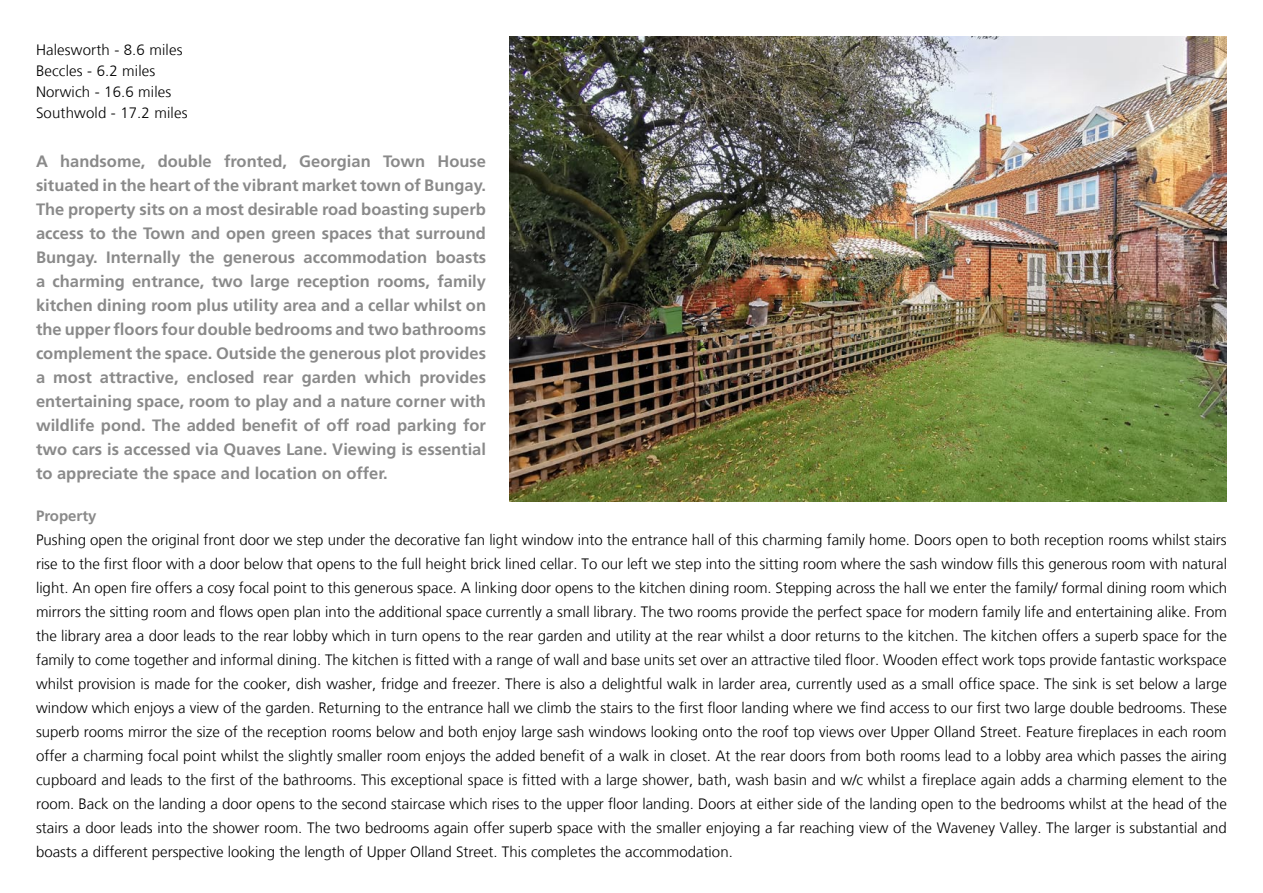
<style>
.page{position:relative;width:1263px;height:893px;background:#fff}
.page>*{position:absolute;margin:0;border:0;box-sizing:border-box;transform-origin:0 0}
.t1{font:700 16.5px/24px "Frutiger LT Std";color:#8a8a8a;text-align:justify}
.t2{font:300 15px/24px "Frutiger LT";letter-spacing:.01em;color:#000;text-align:justify}
.t3{font:700 15px "Frutiger LT Std";color:#8a8a8a}
</style>
<div class="page">
<img style="left:509px;top:36px;width:718px;height:465px">
<p class="t2" style="left:36px;top:40px;width:153px;line-height:21px;text-align:left">Halesworth - 8.6 miles<br>Beccles - 6.2 miles<br>Norwich - 16.6 miles<br>Southwold - 17.2 miles</p>
<p class="t1" style="left:36px;top:149px;width:452px">A handsome, double fronted, Georgian Town House situated in the heart of the vibrant market town of Bungay.<br>The property sits on a most desirable road boasting superb access to the Town and open green spaces that surround Bungay. Internally the generous accommodation boasts a charming entrance, two large reception rooms, family kitchen dining room plus utility area and a cellar whilst on the upper floors four double bedrooms and two bathrooms complement the space. Outside the generous plot provides a most attractive, enclosed rear garden which provides entertaining space, room to play and a nature corner with wildlife pond. The added benefit of off road parking for two cars is accessed via Quaves Lane. Viewing is essential to appreciate the space and location on offer.</p>
<p class="t3" style="left:36px;top:507px;width:62px">Property</p>
<p class="t2" style="left:36px;top:528px;width:1192px">Pushing open the original front door we step under the decorative fan light window into the entrance hall of this charming family home. Doors open to both reception rooms whilst stairs rise to the first floor with a door below that opens to the full height brick lined cellar. To our left we step into the sitting room where the sash window fills this generous room with natural light. An open fire offers a cosy focal point to this generous space. A linking door opens to the kitchen dining room. Stepping across the hall we enter the family/ formal dining room which mirrors the sitting room and flows open plan into the additional space currently a small library. The two rooms provide the perfect space for modern family life and entertaining alike. From the library area a door leads to the rear lobby which in turn opens to the rear garden and utility at the rear whilst a door returns to the kitchen. The kitchen offers a superb space for the family to come together and informal dining. The kitchen is fitted with a range of wall and base units set over an attractive tiled floor. Wooden effect work tops provide fantastic workspace whilst provision is made for the cooker, dish washer, fridge and freezer. There is also a delightful walk in larder area, currently used as a small office space. The sink is set below a large window which enjoys a view of the garden. Returning to the entrance hall we climb the stairs to the first floor landing where we find access to our first two large double bedrooms. These superb rooms mirror the size of the reception rooms below and both enjoy large sash windows looking onto the roof top views over Upper Olland Street. Feature fireplaces in each room offer a charming focal point whilst the slightly smaller room enjoys the added benefit of a walk in closet. At the rear doors from both rooms lead to a lobby area which passes the airing cupboard and leads to the first of the bathrooms. This exceptional space is fitted with a large shower, bath, wash basin and w/c whilst a fireplace again adds a charming element to the room. Back on the landing a door opens to the second staircase which rises to the upper floor landing. Doors at either side of the landing open to the bedrooms whilst at the head of the stairs a door leads into the shower room. The two bedrooms again offer superb space with the smaller enjoying a far reaching view of the Waveney Valley. The larger is substantial and boasts a different perspective looking the length of Upper Olland Street. This completes the accommodation.</p>
</div>
